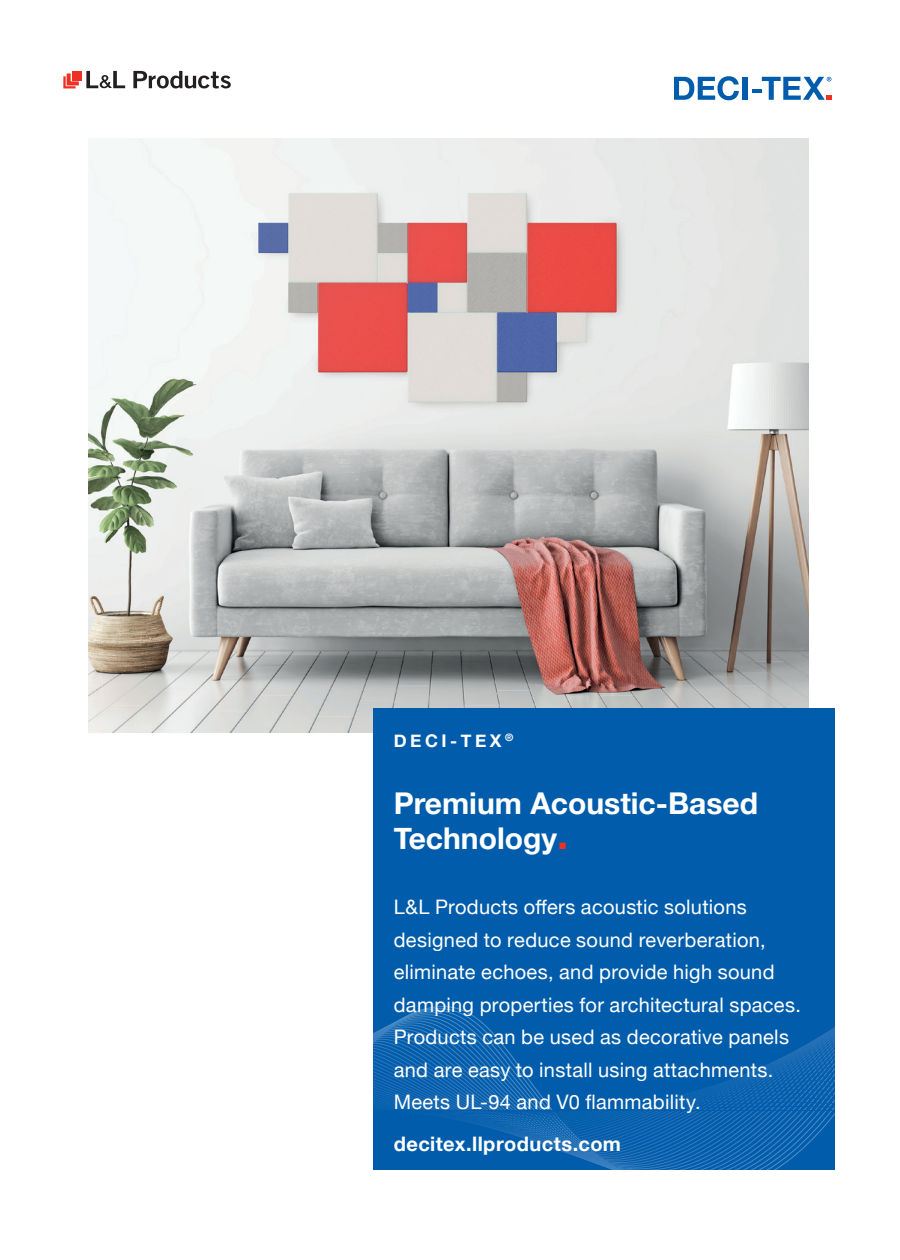
<style>
.page{position:relative;width:900px;height:1260px;background:#fff}
.page>*{position:absolute;margin:0;border:0;box-sizing:border-box;transform-origin:0 0}
.t1{font:700 30px/35px "Helvetica Neue";color:#fff}
.t2{font:20px/32.5px "Helvetica Neue";letter-spacing:.015em;color:#fff}
.t3{font:700 20px "Helvetica Neue";letter-spacing:.02em;color:#fff}
.t4{font:700 17.5px "Helvetica Neue";letter-spacing:.2em;color:#fff}
.s1{font-size:40px;color:#ee3122}
</style>
<div class="page">
<img style="left:88px;top:139px;width:720px;height:593px">
<div style="left:373px;top:709px;width:461px;height:461px;background:#015dab"></div>
<svg style="left:399px;top:1013px;width:80px;height:7px"></svg>
<svg style="left:386px;top:1020px;width:394px;height:150px"></svg>
<svg style="left:374px;top:1027px;width:460px;height:140px"></svg>
<svg style="left:373px;top:1033px;width:461px;height:130px"></svg>
<svg style="left:373px;top:1040px;width:461px;height:118px"></svg>
<svg style="left:373px;top:1047px;width:461px;height:106px"></svg>
<svg style="left:373px;top:1054px;width:461px;height:95px"></svg>
<hr style="left:373px;top:1110px;width:461px;height:1px;background:#015dab">
<svg style="left:133px;top:71px;width:98px;height:17px"></svg>
<svg style="left:86px;top:71px;width:39px;height:17px"></svg>
<div style="left:72px;top:71px;width:10px;height:9px;background:#ee3122"></div>
<svg style="left:63px;top:74px;width:16px;height:14px"></svg>
<svg style="left:674px;top:76px;width:65px;height:24px"></svg>
<div style="left:743px;top:77px;width:5px;height:23px;background:#015dab"></div>
<svg style="left:752px;top:77px;width:80px;height:23px"></svg>
<p class="t4" style="left:394px;top:727px;width:121px">DECI-TEX <sup>®</sup></p>
<h1 class="t1" style="left:394px;top:787px;width:366px">Premium Acoustic-Based<br>Technology<span class="s1">.</span></h1>
<p class="t2" style="left:394px;top:892px;width:409px">L&amp;L Products offers acoustic solutions designed to reduce sound reverberation, eliminate echoes, and provide high sound damping properties for architectural spaces.<br>Products can be used as decorative panels and are easy to install using attachments.<br>Meets UL-94 and V0 flammability.</p>
<p class="t3" style="left:394px;top:1128px;width:229px">decitex.llproducts.com</p>
</div>
